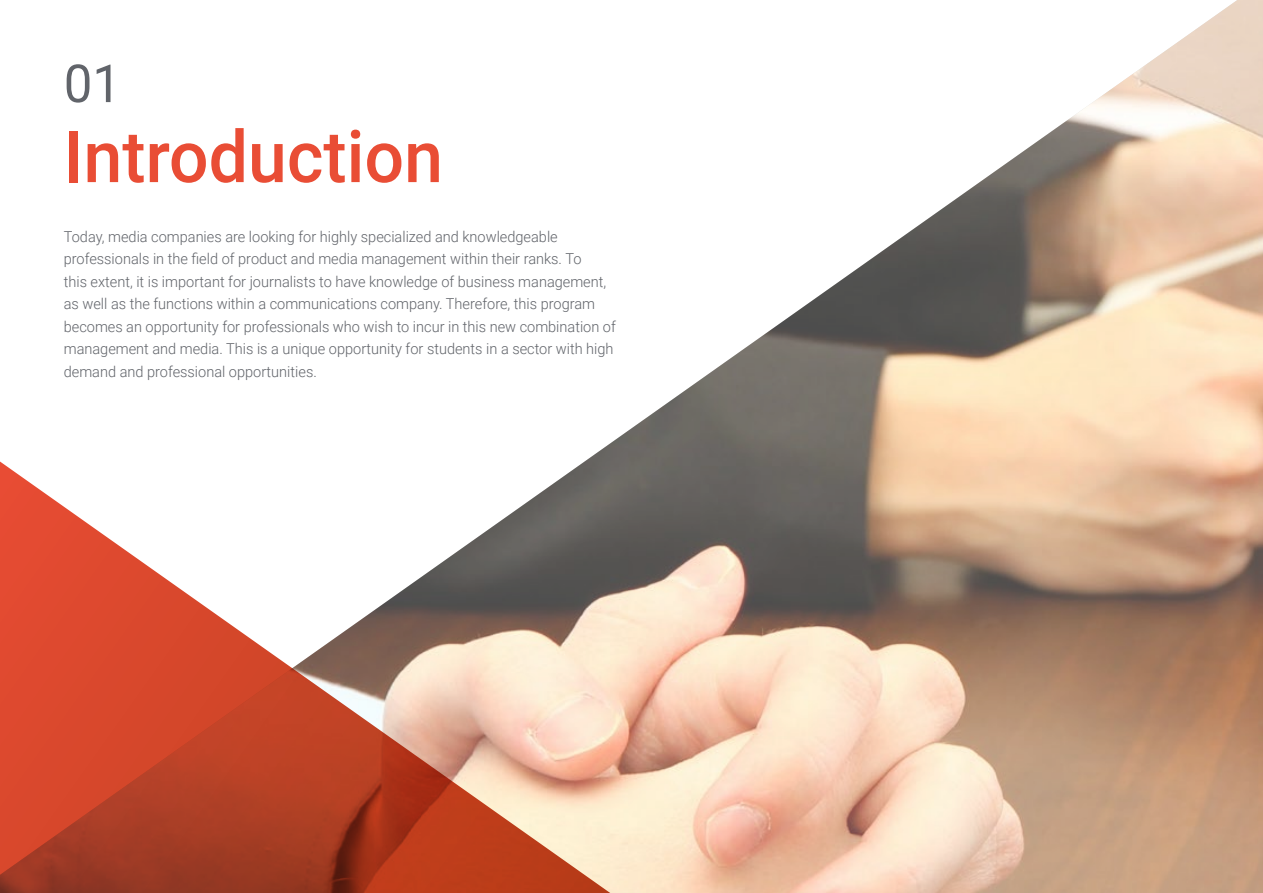
<style>
.page{position:relative;width:1263px;height:893px;background:#fff}
.page>*{position:absolute;margin:0;border:0;box-sizing:border-box;transform-origin:0 0}
.t1{font:500 72px "Roboto";color:#e94d35}
.t2{font:52.5px "Roboto";color:#61646a}
.t3{font:300 15px/22.5px "Roboto";color:#61646a}
</style>
<div class="page">
<img style="left:606px;top:0;width:657px;height:893px">
<svg style="left:0;top:446px;width:640px;height:447px"></svg>
<h2 class="t2" style="left:64px;top:47px;width:59px">01</h2>
<h1 class="t1" style="left:64px;top:106px;width:381px">Introduction</h1>
<p class="t3" style="left:64px;top:225px;width:554px">Today, media companies are looking for highly specialized and knowledgeable professionals in the field of product and media management within their ranks. To<br>this extent, it is important for journalists to have knowledge of business management, as well as the functions within a communications company. Therefore, this program becomes an opportunity for professionals who wish to incur in this new combination of management and media. This is a unique opportunity for students in a sector with high demand and professional opportunities.</p>
</div>
